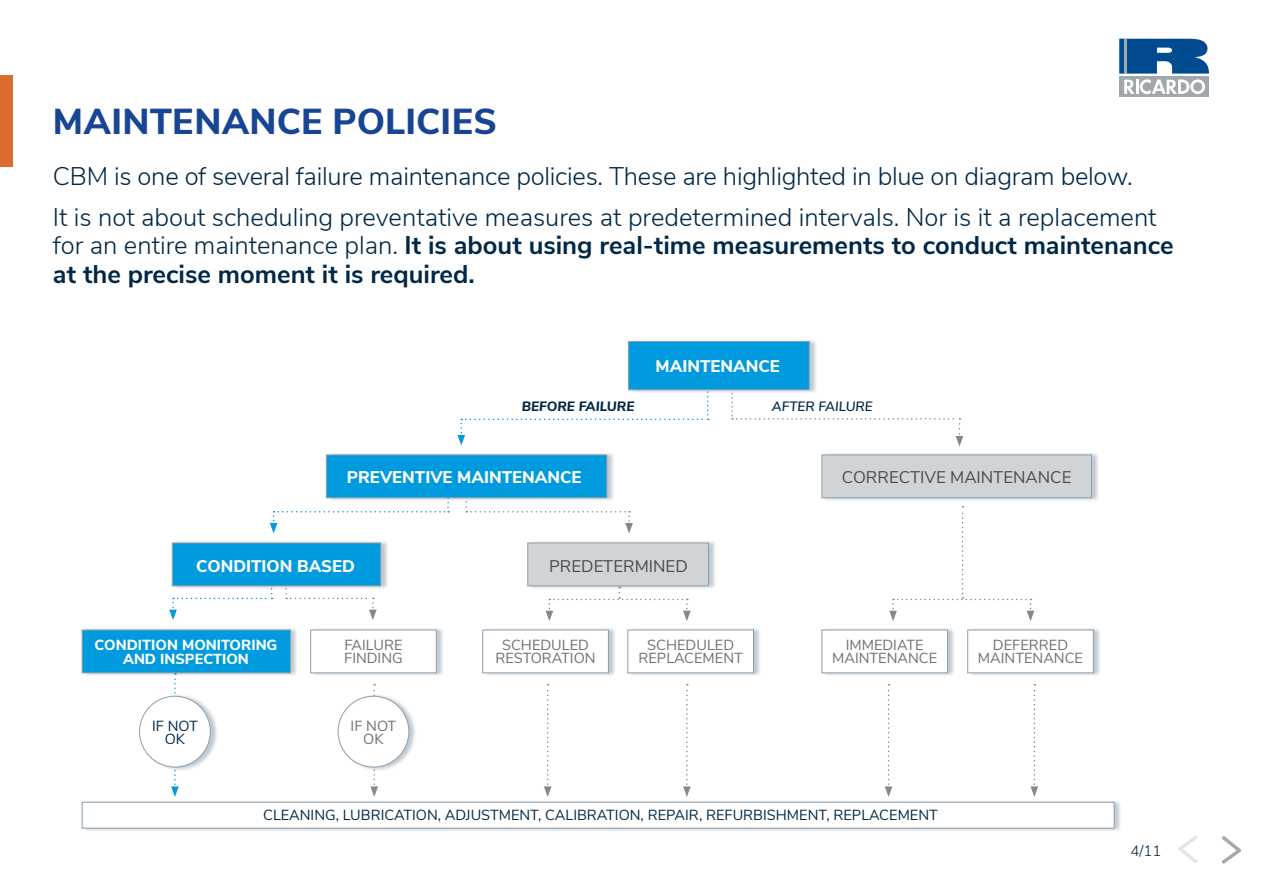
<style>
.page{position:relative;width:1263px;height:893px;background:#fff}
.page>*{position:absolute;margin:0;border:0;box-sizing:border-box;transform-origin:0 0}
.t1{font:800 36px "Nunito Sans";letter-spacing:.005em;color:#174594}
.t2{font:300 25.5px/41.2px "Nunito Sans";letter-spacing:-.01em;color:#002846}
.t3{font:700 25.5px/28.5px "Nunito Sans";color:#002846}
.t4{font:800 16.8px "Nunito Sans";color:#fff}
.t5{font:16.8px "Nunito Sans";color:#4a4a49}
.t6{font:300 15px "Nunito Sans";color:#002846}
.t7{font:14.55px/13.2px "Nunito Sans";color:#706f6f;text-align:center}
.t8{font:14.55px/13.2px "Nunito Sans";color:#002846;text-align:center}
.t9{font:800 14.55px/14.5px "Nunito Sans";color:#fff;text-align:center}
.t10{font:italic 800 13.5px "Nunito Sans";color:#002846}
.t11{font:italic 600 13.5px "Nunito Sans";color:#002846}
.s1{font-weight:300}
</style>
<div class="page">
<svg style="left:1222px;top:836px;width:19px;height:28px"></svg>
<svg style="left:1178px;top:836px;width:20px;height:27px"></svg>
<div style="left:0;top:75px;width:13px;height:92px;background:#db6c2e"></div>
<div style="left:1119px;top:76px;width:90px;height:21px;background:#a1a8ab"></div>
<svg style="left:1119px;top:39px;width:90px;height:55px"></svg>
<div style="left:83px;top:627px;width:216px;height:50px;background:#002846;opacity:.25"></div>
<div style="left:82px;top:630px;width:209px;height:43px;background:#009bdf;border:1px solid #8c9eac"></div>
<div style="left:311px;top:627px;width:133px;height:50px;background:#002846;opacity:.25"></div>
<div style="left:310px;top:630px;width:127px;height:43px;background:#fff;border:1px solid #8c9eac"></div>
<div style="left:83px;top:799px;width:1039px;height:33px;background:#002846;opacity:.25"></div>
<div style="left:82px;top:802px;width:1032px;height:26px;background:#fff;border:1px solid #8c9eac"></div>
<div style="left:483px;top:627px;width:133px;height:50px;background:#002846;opacity:.25"></div>
<div style="left:482px;top:630px;width:127px;height:43px;background:#fff;border:1px solid #8c9eac"></div>
<div style="left:822px;top:627px;width:133px;height:50px;background:#002846;opacity:.25"></div>
<div style="left:822px;top:630px;width:126px;height:43px;background:#fff;border:1px solid #8c9eac"></div>
<div style="left:628px;top:627px;width:133px;height:50px;background:#002846;opacity:.25"></div>
<div style="left:628px;top:630px;width:126px;height:43px;background:#fff;border:1px solid #8c9eac"></div>
<div style="left:968px;top:627px;width:133px;height:50px;background:#002846;opacity:.25"></div>
<div style="left:967px;top:630px;width:126px;height:43px;background:#fff;border:1px solid #8c9eac"></div>
<div style="left:822px;top:452px;width:278px;height:50px;background:#002846;opacity:.25"></div>
<div style="left:822px;top:455px;width:270px;height:43px;background:#d1d4d6;border:1px solid #8c9eac"></div>
<div style="left:528px;top:540px;width:189px;height:50px;background:#002846;opacity:.25"></div>
<div style="left:527px;top:543px;width:182px;height:43px;background:#d1d4d6;border:1px solid #8c9eac"></div>
<svg style="left:457px;top:390px;width:252px;height:55px"></svg>
<svg style="left:270px;top:493px;width:179px;height:40px"></svg>
<svg style="left:169px;top:579px;width:104px;height:41px"></svg>
<svg style="left:370px;top:684px;width:8px;height:113px"></svg>
<svg style="left:171px;top:673px;width:8px;height:124px"></svg>
<svg style="left:544px;top:684px;width:7px;height:113px"></svg>
<svg style="left:683px;top:684px;width:8px;height:113px"></svg>
<svg style="left:885px;top:684px;width:7px;height:113px"></svg>
<svg style="left:1030px;top:684px;width:8px;height:113px"></svg>
<svg style="left:546px;top:587px;width:145px;height:34px"></svg>
<svg style="left:889px;top:506px;width:145px;height:115px"></svg>
<div style="left:339px;top:693px;width:78px;height:78px;background:#002846;opacity:.25"></div>
<div style="left:338px;top:696px;width:71px;height:71px;background:#fff;border-radius:50%"></div>
<div style="left:338px;top:696px;width:71px;height:71px;border:1px solid #8c9eac;border-radius:50%"></div>
<div style="left:140px;top:693px;width:78px;height:78px;background:#002846;opacity:.25"></div>
<div style="left:140px;top:696px;width:70px;height:71px;background:#fff;border-radius:50%"></div>
<div style="left:139px;top:696px;width:72px;height:71px;border:1px solid #8c9eac;border-radius:50%"></div>
<svg style="left:731px;top:394px;width:232px;height:52px"></svg>
<svg style="left:466px;top:502px;width:167px;height:31px"></svg>
<svg style="left:285px;top:593px;width:92px;height:27px"></svg>
<div style="left:327px;top:452px;width:288px;height:50px;background:#002846;opacity:.25"></div>
<div style="left:326px;top:455px;width:281px;height:43px;background:#009bdf;border:1px solid #8c9eac"></div>
<div style="left:629px;top:339px;width:189px;height:55px;background:#002846;opacity:.25"></div>
<div style="left:628px;top:341px;width:181px;height:49px;background:#009bdf;border:1px solid #8c9eac"></div>
<div style="left:173px;top:540px;width:216px;height:50px;background:#002846;opacity:.25"></div>
<div style="left:172px;top:543px;width:209px;height:43px;background:#009bdf;border:1px solid #8c9eac"></div>
<h1 class="t1" style="left:53px;top:95px;width:445px">MAINTENANCE POLICIES</h1>
<p class="t2" style="left:53px;top:154px;width:1105px">CBM is one of several failure maintenance policies. These are highlighted in blue on diagram below.<br>It is not about scheduling preventative measures at predetermined intervals. Nor is it a replacement</p>
<p class="t3" style="left:53px;top:230px;width:1122px"><span class="s1">for an entire maintenance plan.</span> It is about using real-time measurements to conduct maintenance at the precise moment it is required.</p>
<p class="t4" style="left:656px;top:354px;width:126px">MAINTENANCE</p>
<p class="t10" style="left:522px;top:396px;width:114px">BEFORE FAILURE</p>
<p class="t11" style="left:772px;top:397px;width:102px">AFTER FAILURE</p>
<p class="t4" style="left:347px;top:465px;width:236px">PREVENTIVE MAINTENANCE</p>
<p class="t4" style="left:196px;top:553px;width:160px">CONDITION BASED</p>
<p class="t5" style="left:549px;top:553px;width:140px">PREDETERMINED</p>
<p class="t5" style="left:842px;top:465px;width:231px">CORRECTIVE MAINTENANCE</p>
<p class="t9" style="left:95px;top:637px;width:184px">CONDITION MONITORING<br>AND INSPECTION</p>
<p class="t7" style="left:344px;top:637px;width:60px;text-align:left">FAILURE<br>FINDING</p>
<p class="t8" style="left:152px;top:719px;width:47px">IF NOT<br>OK</p>
<p class="t7" style="left:351px;top:719px;width:47px">IF NOT<br>OK</p>
<p class="t7" style="left:495px;top:637px;width:102px">SCHEDULED<br>RESTORATION</p>
<p class="t7" style="left:832px;top:637px;width:107px">IMMEDIATE<br>MAINTENANCE</p>
<p class="t7" style="left:638px;top:637px;width:106px">SCHEDULED<br>REPLACEMENT</p>
<p class="t7" style="left:978px;top:637px;width:107px">DEFERRED<br>MAINTENANCE</p>
<p class="t8" style="left:263px;top:808px;width:676px">CLEANING, LUBRICATION, ADJUSTMENT, CALIBRATION, REPAIR, REFURBISHMENT, REPLACEMENT</p>
<p class="t6" style="left:1130px;top:839px;width:33px">4/11</p>
</div>
